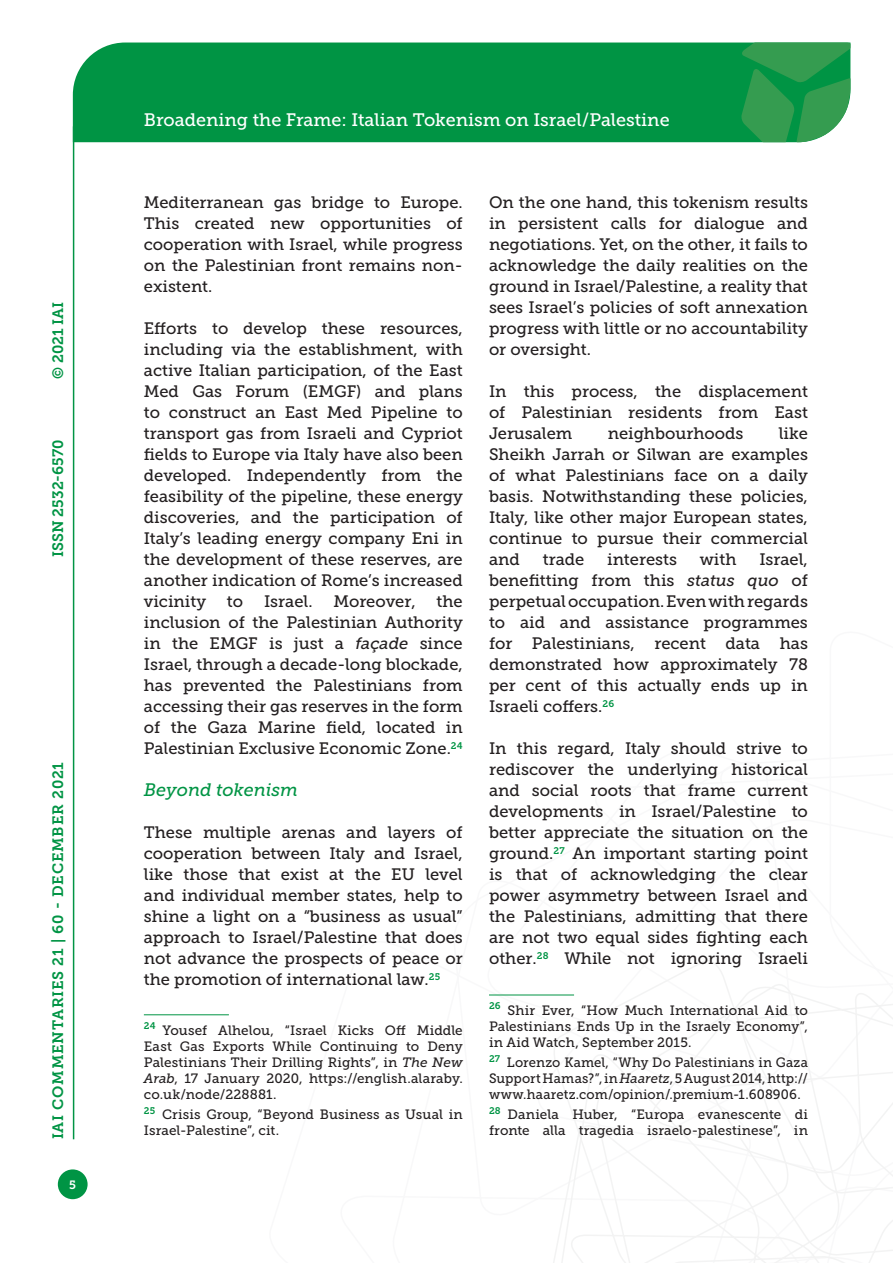
<style>
.page{position:relative;width:893px;height:1263px;background:#fff}
.page>*{position:absolute;margin:0;border:0;box-sizing:border-box;transform-origin:0 0}
.t1{font:18px "Museo Slab 500";color:#fff}
.Titolo_paragrafo_2{font:italic 18px "Museo Slab 500";color:#009444}
.Testo{font:16.5px/21px "Museo Slab 500";color:#231f20;text-align:justify}
.t2{font:15px "Museo Slab 700";letter-spacing:.05em;color:#009444}
.t3{font:15px "Museo Slab 700";color:#009444}
.Nota{font:13.5px/16.2px "Museo Slab 500";letter-spacing:.01em;color:#231f20;text-align:justify}
.t4{font:12px "Museo Slab 700";color:#fff}
.s1{font-style:italic}
</style>
<div class="page">
<svg style="left:531px;top:960px;width:362px;height:303px"></svg>
<div style="left:73px;top:43px;width:668px;height:99px;background:#009444"></div>
<svg style="left:741px;top:43px;width:109px;height:99px;background:#319e55"></svg>
<div style="left:58px;top:1169px;width:30px;height:30px;background:#009444;border-radius:50%"></div>
<hr style="left:73px;top:126px;width:1px;height:1013px;background:#009444">
<hr style="left:144px;top:1014px;width:85px;height:1px;background:#009444">
<hr style="left:489px;top:995px;width:85px;height:1px;background:#009444">
<p class="t2" style="left:50px;top:379px;width:79px;rotate:-90deg">© 2021 IAI</p>
<p class="t3" style="left:50px;top:557px;width:119px;rotate:-90deg">ISSN 2532-6570</p>
<p class="t2" style="left:50px;top:1139px;width:379px;rotate:-90deg">IAI COMMENTARIES 21 | 60 - DECEMBER 2021</p>
<p class="t4" style="left:69px;top:1178px;width:8px">5</p>
<p class="t1" style="left:144px;top:110px;width:527px">Broadening the Frame: Italian Tokenism on Israel/Palestine</p>
<p class="Testo" style="left:144px;top:192px;width:320px">Mediterranean gas bridge to Europe.<br>This created new opportunities of cooperation with Israel, while progress on the Palestinian front remains non&shy;existent.</p>
<p class="Testo" style="left:144px;top:318px;width:320px">Efforts to develop these resources, including via the establishment, with active Italian participation, of the East Med Gas Forum (EMGF) and plans to construct an East Med Pipeline to transport gas from Israeli and Cypriot fields to Europe via Italy have also been developed. Independently from the feasibility of the pipeline, these energy discoveries, and the participation of Italy’s leading energy company Eni in the development of these reserves, are another indication of Rome’s increased vicinity</p>
<p class="Testo" style="left:144px;top:591px;width:320px;text-indent:293px">the inclusion of the Palestinian Authority in the EMGF is just a <span class="s1">façade</span> since Israel, through a decade-long blockade, has prevented the Palestinians from accessing their gas reserves in the form of the Gaza Marine field, located in Palestinian Exclusive Economic Zone.<sup>24</sup></p>
<p class="Titolo_paragrafo_2" style="left:144px;top:780px;width:156px">Beyond tokenism</p>
<p class="Testo" style="left:144px;top:822px;width:320px">These multiple arenas and layers of cooperation between Italy and Israel, like those that exist at the EU level and individual member states, help to shine a light on a “business as usual” approach to Israel/Palestine that does not advance the prospects of peace or the promotion of international law.<sup>25</sup></p>
<p class="Nota" style="left:144px;top:1022px;width:320px"><sup>24</sup> Yousef Alhelou, “Israel Kicks Off Middle East Gas Exports While Continuing to Deny Palestinians Their Drilling Rights”, in <span class="s1">The New Arab</span>, 17 January 2020, https://english.alaraby. co.uk/node/228881.</p>
<p class="Nota" style="left:144px;top:1106px;width:320px"><sup>25</sup> Crisis Group, “Beyond Business as Usual in<br>Israel-Palestine”, cit.</p>
<p class="Testo" style="left:227px;top:591px;width:18px">to</p>
<p class="Testo" style="left:264px;top:591px;width:50px">Israel.</p>
<p class="Testo" style="left:333px;top:591px;width:84px">Moreover,</p>
<p class="Testo" style="left:489px;top:192px;width:320px">On the one hand, this tokenism results in persistent calls for dialogue and negotiations. Yet, on the other, it fails to acknowledge the daily realities on the ground in Israel/Palestine, a reality that sees Israel’s policies of soft annexation progress with little or no accountability or oversight.</p>
<p class="Testo" style="left:489px;top:381px;width:320px">In this process, the displacement of Palestinian residents from East Jerusalem</p>
<p class="Testo" style="left:489px;top:423px;width:320px;text-indent:290px">like Sheikh Jarrah or Silwan are examples of what Palestinians face on a daily basis. Notwithstanding these policies, Italy, like other major European states, continue to pursue their commercial and</p>
<p class="Testo" style="left:608px;top:423px;width:137px">neighbourhoods</p>
<p class="Testo" style="left:489px;top:549px;width:320px;text-indent:270px">Israel, benefitting from this <span class="s1">status quo</span> of perpetual occupation. Even with regards to aid and assistance programmes for Palestinians, recent data has demonstrated how approximately 78 per cent of this actually ends up in Israeli coffers.<sup>26</sup></p>
<p class="Testo" style="left:489px;top:738px;width:320px">In this regard, Italy should strive to rediscover the underlying historical and social roots that frame current developments in Israel/Palestine to better appreciate the situation on the ground.<sup>27</sup> An important starting point is that of acknowledging the clear power asymmetry between Israel and the Palestinians, admitting that there are not two equal sides fighting each other.<sup>28</sup> While not ignoring Israeli</p>
<p class="Nota" style="left:489px;top:1002px;width:320px"><sup>26</sup> Shir Ever, “How Much International Aid to Palestinians Ends Up in the Israely Economy”, in Aid Watch, September 2015.</p>
<p class="Nota" style="left:489px;top:1054px;width:320px"><sup>27</sup> Lorenzo Kamel, “Why Do Palestinians in Gaza Support Hamas?”, in <span class="s1">Haaretz</span>, 5 August 2014, http:// www.haaretz.com/opinion/.premium-1.608906.</p>
<p class="Nota" style="left:489px;top:1106px;width:320px"><sup>28</sup> Daniela Huber, “Europa evanescente di fronte alla tragedia israelo-palestinese”, in</p>
<p class="Testo" style="left:543px;top:549px;width:43px">trade</p>
<p class="Testo" style="left:607px;top:549px;width:71px">interests</p>
<p class="Testo" style="left:700px;top:549px;width:38px">with</p>
</div>
